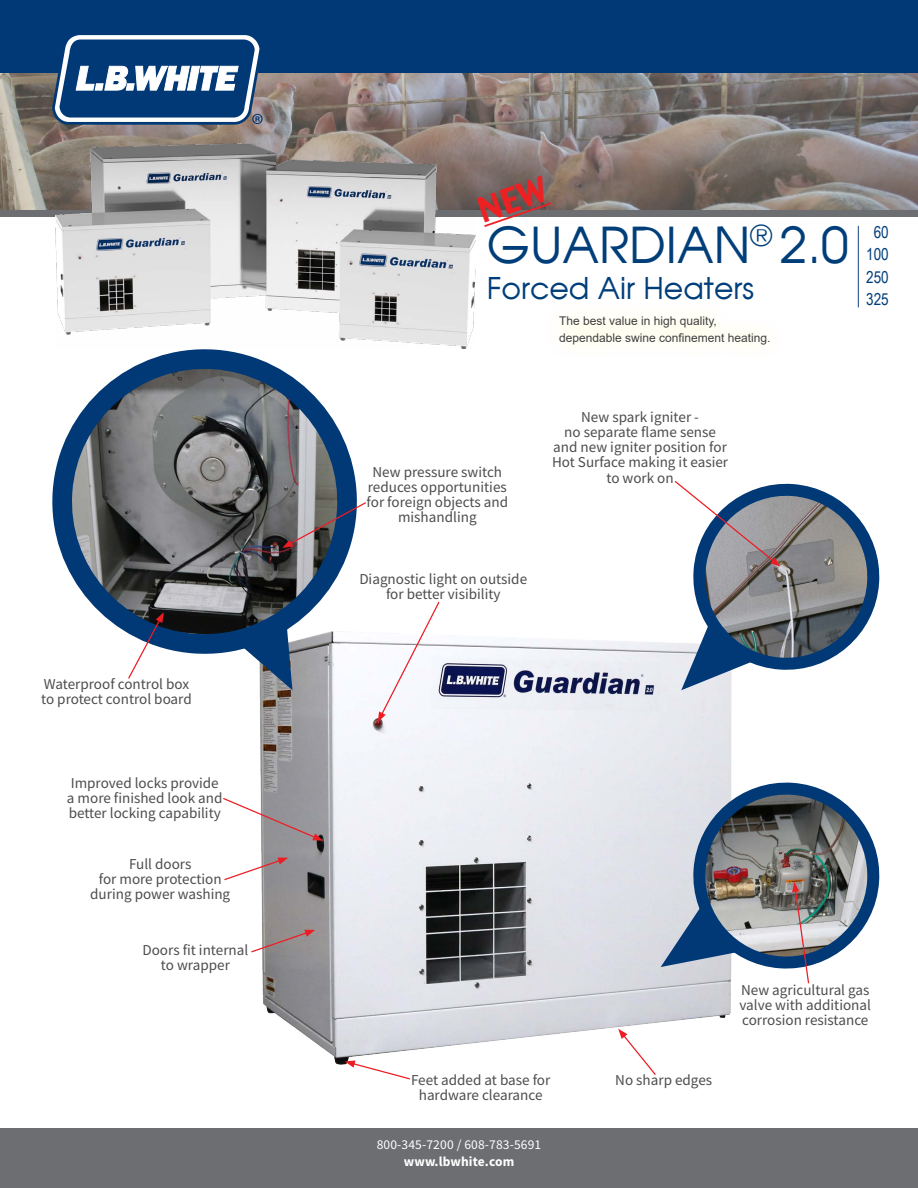
<style>
.page{position:relative;width:918px;height:1188px;background:#fff}
.page>*{position:absolute;margin:0;border:0;box-sizing:border-box;transform-origin:0 0}
.t1{font:49.5px "Moderne";color:#003e7a}
.t2{font:30px "Moderne";color:#003e7a}
.t3{font:16.5px/22.5px "Arial Narrow";color:#003e7a;text-align:center}
.t4{font:15.15px/15.1px "Source Sans Pro";color:#4d4d4f;text-align:center}
.t5{font:13.5px "Source Sans Pro";letter-spacing:.01em;color:#fff}
.t6{font:700 13.5px "Source Sans Pro";letter-spacing:.01em;color:#fff}
.t7{font:12px/16.5px "Arial";color:#414042}
</style>
<div class="page">
<img style="left:1px;top:73px;width:917px;height:138px">
<div style="left:0;top:0;width:918px;height:73px;background:#003976"></div>
<svg style="left:52px;top:35px;width:211px;height:90px"></svg>
<hr style="left:858px;top:226px;width:1px;height:81px;background:#13447f">
<div style="left:0;top:211px;width:918px;height:6px;background:#6d6e71"></div>
<div style="left:0;top:1129px;width:918px;height:59px;background:#6d6e71"></div>
<div style="left:543px;top:299px;width:242px;height:62px;background:#fffefa"></div>
<img style="left:56px;top:144px;width:419px;height:204px">
<img style="left:259px;top:638px;width:472px;height:426px">
<svg style="left:251px;top:930px;width:64px;height:23px"></svg>
<svg style="left:52px;top:344px;width:310px;height:315px"></svg>
<svg style="left:234px;top:620px;width:58px;height:70px"></svg>
<svg style="left:618px;top:1029px;width:39px;height:46px"></svg>
<svg style="left:223px;top:797px;width:100px;height:44px"></svg>
<svg style="left:378px;top:601px;width:63px;height:121px"></svg>
<svg style="left:224px;top:858px;width:64px;height:23px"></svg>
<svg style="left:345px;top:1060px;width:66px;height:20px"></svg>
<svg style="left:127px;top:612px;width:37px;height:67px"></svg>
<svg style="left:282px;top:501px;width:84px;height:47px"></svg>
<svg style="left:661px;top:779px;width:219px;height:206px"></svg>
<svg style="left:673px;top:481px;width:207px;height:209px"></svg>
<svg style="left:477px;top:176px;width:76px;height:51px"></svg>
<p class="t4" style="left:41px;top:676px;width:152px;text-align:left">Waterproof control box to protect control board</p>
<p class="t4" style="left:67px;top:775px;width:157px;text-align:left">Improved locks provide a more finished look and better locking capability</p>
<p class="t4" style="left:90px;top:856px;width:142px">Full doors<br>for more protection during power washing</p>
<p class="t4" style="left:143px;top:942px;width:107px">Doors fit internal to wrapper</p>
<h1 class="t1" style="left:487px;top:214px;width:363px">GUARDIAN<sup>®</sup> 2.0</h1>
<h2 class="t2" style="left:487px;top:269px;width:269px">Forced Air Heaters</h2>
<p class="t7" style="left:559px;top:312px;width:213px">The best value in high quality, dependable swine confinement heating.</p>
<p class="t3" style="left:866px;top:220px;width:24px">60<br>100<br>250<br>325</p>
<p class="t4" style="left:367px;top:464px;width:143px">New pressure switch reduces opportunities for foreign objects and mishandling</p>
<p class="t4" style="left:359px;top:571px;width:169px">Diagnostic light on outside for better visibility</p>
<p class="t4" style="left:552px;top:409px;width:178px">New spark igniter -<br>no separate flame sense and new igniter position for<br>Hot Surface making it easier to work on</p>
<p class="t4" style="left:411px;top:1073px;width:141px">Feet added at base for hardware clearance</p>
<p class="t5" style="left:377px;top:1136px;width:166px">800-345-7200 / 608-783-5691</p>
<p class="t6" style="left:404px;top:1152px;width:112px">www.lbwhite.com</p>
<p class="t4" style="left:615px;top:1072px;width:98px">No sharp edges</p>
<p class="t4" style="left:740px;top:982px;width:133px;text-align:justify">New agricultural gas valve with additional corrosion resistance</p>
</div>
